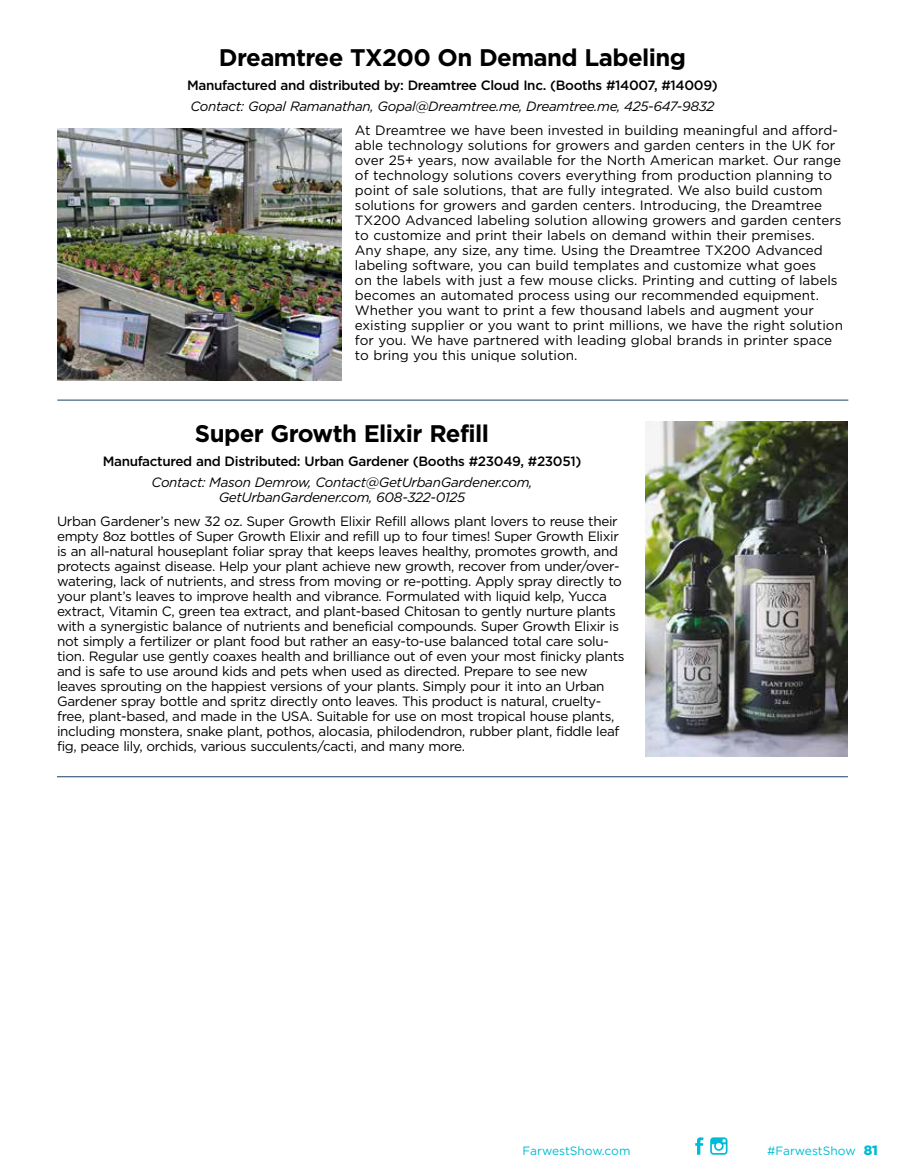
<style>
.page{position:relative;width:905px;height:1175px;background:#fff}
.page>*{position:absolute;margin:0;border:0;box-sizing:border-box;transform-origin:0 0}
.t1{font:700 24px "Gotham";letter-spacing:-.025em;color:#000}
.t2{font:13.5px/15px "Gotham";letter-spacing:-.025em;color:#000}
.t3{font:13.5px/15px "Gotham";color:#000}
.t4{font:italic 13.5px/15px "Gotham";letter-spacing:-.025em;color:#000;text-align:center}
.t5{font:500 13.5px "Gotham";letter-spacing:-.025em;color:#000}
.t6{font:12px "Gotham";color:#00bbd3}
.s1{font-weight:900;font-size:13.5px}
</style>
<div class="page">
<svg style="left:695px;top:1137px;width:8px;height:17px"></svg>
<svg style="left:710px;top:1137px;width:17px;height:17px"></svg>
<hr style="left:57px;top:400px;width:791px;height:1px;background:#1b3d68">
<hr style="left:57px;top:776px;width:790px;height:1px;background:#1b3d68">
<img style="left:57px;top:129px;width:284px;height:251px">
<img style="left:645px;top:421px;width:202px;height:335px">
<h1 class="t1" style="left:219px;top:41px;width:468px">Dreamtree TX200 On Demand Labeling</h1>
<p class="t5" style="left:187px;top:76px;width:532px">Manufactured and distributed by: Dreamtree Cloud Inc. (Booths #14007, #14009)</p>
<p class="t4" style="left:190px;top:98px;width:526px">Contact: Gopal Ramanathan, Gopal@Dreamtree.me, Dreamtree.me, 425-647-9832</p>
<p class="t3" style="left:355px;top:122px;width:489px">At Dreamtree we have been invested in building meaningful and afford&shy;able technology solutions for growers and garden centers in the UK for over 25+ years, now available for the North American market. Our range of technology solutions covers everything from production planning to point of sale solutions, that are fully integrated. We also build custom solutions for growers and garden centers. Introducing, the Dreamtree TX200 Advanced labeling solution allowing growers and garden centers to customize and print their labels on demand within their premises.<br>Any shape, any size, any time. Using the Dreamtree TX200 Advanced labeling software, you can build templates and customize what goes<br>on the labels with just a few mouse clicks. Printing and cutting of labels becomes an automated process using our recommended equipment.<br>Whether you want to print a few thousand labels and augment your existing supplier or you want to print millions, we have the right solution for you. We have partnered with leading global brands in printer space to bring you this unique solution.</p>
<h1 class="t1" style="left:195px;top:417px;width:296px">Super Growth Elixir Refill</h1>
<p class="t5" style="left:103px;top:452px;width:480px">Manufactured and Distributed: Urban Gardener (Booths #23049, #23051)</p>
<p class="t4" style="left:151px;top:474px;width:382px">Contact: Mason Demrow, Contact@GetUrbanGardener.com,<br>GetUrbanGardener.com, 608-322-0125</p>
<p class="t2" style="left:57px;top:513px;width:569px">Urban Gardener’s new 32 oz. Super Growth Elixir Refill allows plant lovers to reuse their empty 8oz bottles of Super Growth Elixir and refill up to four times! Super Growth Elixir is an all-natural houseplant foliar spray that keeps leaves healthy, promotes growth, and protects against disease. Help your plant achieve new growth, recover from under/over&shy;watering, lack of nutrients, and stress from moving or re-potting. Apply spray directly to your plant’s leaves to improve health and vibrance. Formulated with liquid kelp, Yucca extract, Vitamin C, green tea extract, and plant-based Chitosan to gently nurture plants with a synergistic balance of nutrients and beneficial compounds. Super Growth Elixir is not simply a fertilizer or plant food but rather an easy-to-use balanced total care solu&shy;tion. Regular use gently coaxes health and brilliance out of even your most finicky plants and is safe to use around kids and pets when used as directed. Prepare to see new leaves sprouting on the happiest versions of your plants. Simply pour it into an Urban Gardener spray bottle and spritz directly onto leaves. This product is natural, cruelty&shy;free, plant-based, and made in the USA. Suitable for use on most tropical house plants, including monstera, snake plant, pothos, alocasia, philodendron, rubber plant, fiddle leaf fig, peace lily, orchids, various succulents/cacti, and many more.</p>
<p class="t6" style="left:522px;top:1142px;width:109px">FarwestShow.com</p>
<p class="t6" style="left:767px;top:1142px;width:112px">#FarwestShow <span class="s1">81</span></p>
</div>
